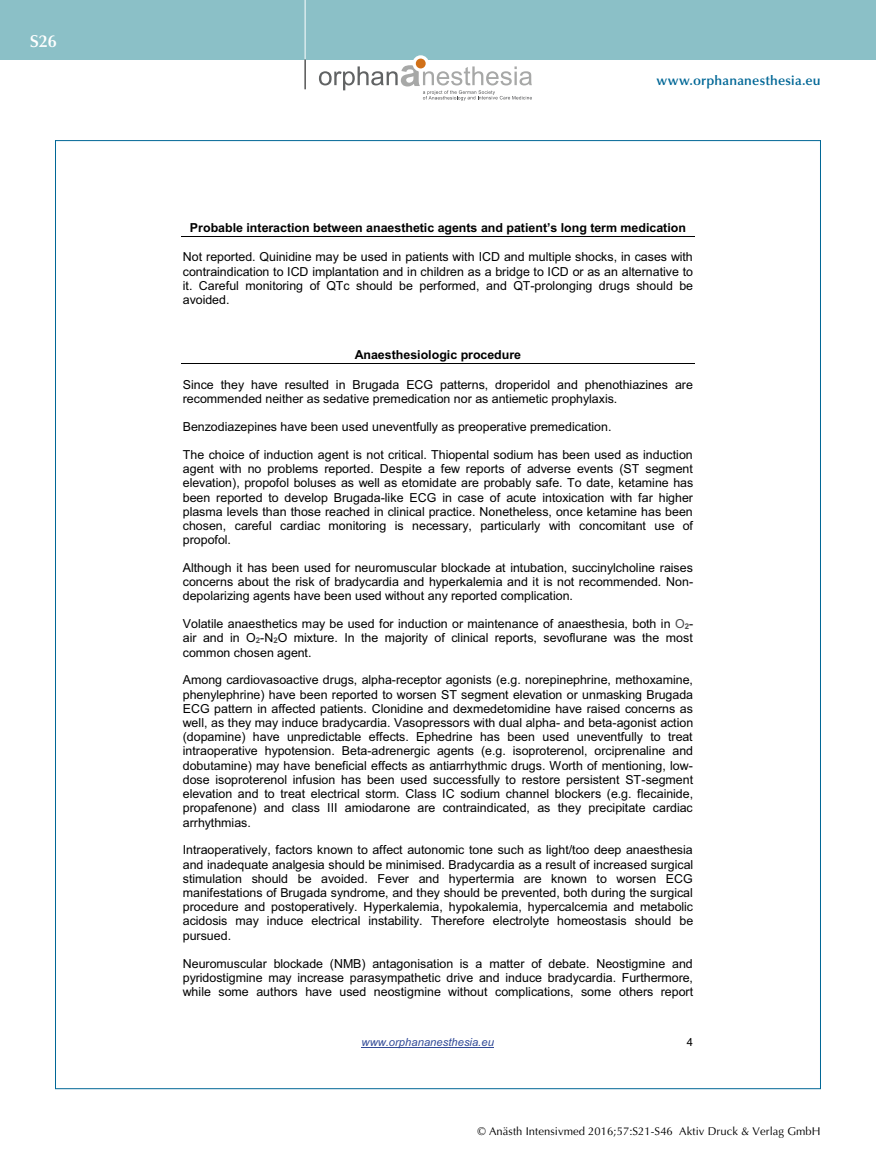
<style>
.page{position:relative;width:876px;height:1174px;background:#fff}
.page>*{position:absolute;margin:0;border:0;box-sizing:border-box;transform-origin:0 0}
.t1{font:600 17.25px "Optima";color:#fff}
.t2{font:600 13.5px "Optima";letter-spacing:.015em;color:#006796}
.t3{font:12.45px/14.2px "Arial";color:#000;text-align:justify}
.t4{font:700 12.45px "Arial";color:#000}
.t5{font:700 12.45px "Arial";color:#000}
.t6{font:11.25px "Optima";letter-spacing:.005em;color:#000}
.t7{font:italic 11.25px "Arial";color:#314a97}
.t8{font:11.25px "Arial";color:#000}
.s1{color:#4a4a4c}
</style>
<div class="page">
<div style="left:0;top:0;width:876px;height:60px;background:#8bc0c7"></div>
<hr style="left:305px;top:0;width:1px;height:60px;background:#fff">
<svg style="left:305px;top:60px;width:1px;height:29px"></svg>
<svg style="left:412px;top:55px;width:17px;height:17px"></svg>
<div style="left:416px;top:59px;width:10px;height:9px;background:#d17018;border-radius:50%"></div>
<svg style="left:319px;top:65px;width:213px;height:35px"></svg>
<hr style="left:362px;top:1047px;width:132px;height:1px;background:#314a97">
<hr style="left:181px;top:236px;width:514px;height:1px;background:#000">
<hr style="left:181px;top:363px;width:514px;height:1px;background:#000">
<h1 class="t1" style="left:30px;top:31px;width:28px">S26</h1>
<p class="t2" style="left:656px;top:73px;width:166px">www.orphananesthesia.eu</p>
<p class="t4" style="left:190px;top:219px;width:497px">Probable interaction between anaesthetic agents and patient’s long term medication</p>
<p class="t3" style="left:183px;top:250px;width:512px">Not reported. Quinidine may be used in patients with ICD and multiple shocks, in cases with contraindication to ICD implantation and in children as a bridge to ICD or as an alternative to it. Careful monitoring of QTc should be performed, and QT-prolonging drugs should be avoided.</p>
<p class="t5" style="left:355px;top:347px;width:168px">Anaesthesiologic procedure</p>
<p class="t3" style="left:183px;top:377px;width:512px">Since they have resulted in Brugada ECG patterns, droperidol and phenothiazines are recommended neither as sedative premedication nor as antiemetic prophylaxis.</p>
<p class="t3" style="left:183px;top:419px;width:430px">Benzodiazepines have been used uneventfully as preoperative premedication.</p>
<p class="t3" style="left:183px;top:447px;width:512px">The choice of induction agent is not critical. Thiopental sodium has been used as induction agent with no problems reported. Despite a few reports of adverse events (ST segment elevation), propofol boluses as well as etomidate are probably safe. To date, ketamine has been reported to develop Brugada-like ECG in case of acute intoxication with far higher plasma levels than those reached in clinical practice. Nonetheless, once ketamine has been chosen, careful cardiac monitoring is necessary, particularly with concomitant use of propofol.</p>
<p class="t3" style="left:183px;top:560px;width:512px">Although it has been used for neuromuscular blockade at intubation, succinylcholine raises concerns about the risk of bradycardia and hyperkalemia and it is not recommended. Non&shy;depolarizing agents have been used without any reported complication.</p>
<p class="t3" style="left:183px;top:617px;width:512px">Volatile anaesthetics may be used for induction or maintenance of anaesthesia, both in <span class="s1">O</span><sub>2</sub>- air and in O<sub>2</sub>-N<sub>2</sub>O mixture. In the majority of clinical reports, sevoflurane was the most common chosen agent.</p>
<p class="t3" style="left:183px;top:673px;width:512px">Among cardiovasoactive drugs, alpha-receptor agonists (e.g. norepinephrine, methoxamine, phenylephrine) have been reported to worsen ST segment elevation or unmasking Brugada ECG pattern in affected patients. Clonidine and dexmedetomidine have raised concerns as well, as they may induce bradycardia. Vasopressors with dual alpha- and beta-agonist action (dopamine) have unpredictable effects. Ephedrine has been used uneventfully to treat intraoperative hypotension. Beta-adrenergic agents (e.g. isoproterenol, orciprenaline and dobutamine) may have beneficial effects as antiarrhythmic drugs. Worth of mentioning, low&shy;dose isoproterenol infusion has been used successfully to restore persistent ST-segment elevation and to treat electrical storm. Class IC sodium channel blockers (e.g. flecainide, propafenone) and class III amiodarone are contraindicated, as they precipitate cardiac arrhythmias.</p>
<p class="t3" style="left:183px;top:843px;width:512px">Intraoperatively, factors known to affect autonomic tone such as light/too deep anaesthesia and inadequate analgesia should be minimised. Bradycardia as a result of increased surgical stimulation should be avoided. Fever and hypertermia are known to worsen ECG manifestations of Brugada syndrome, and they should be prevented, both during the surgical procedure and postoperatively. Hyperkalemia, hypokalemia, hypercalcemia and metabolic acidosis may induce electrical instability. Therefore electrolyte homeostasis should be pursued.</p>
<p class="t3" style="left:183px;top:956px;width:512px">Neuromuscular blockade (NMB) antagonisation is a matter of debate. Neostigmine and pyridostigmine may increase parasympathetic drive and induce bradycardia. Furthermore, while some authors have used neostigmine without complications, some others report</p>
<p class="t7" style="left:362px;top:1034px;width:134px">www.orphananesthesia.eu</p>
<p class="t8" style="left:687px;top:1034px;width:8px">4</p>
<p class="t6" style="left:477px;top:1125px;width:345px">© Anästh Intensivmed 2016;57:S21-S46 Aktiv Druck &amp; Verlag GmbH</p>
</div>
